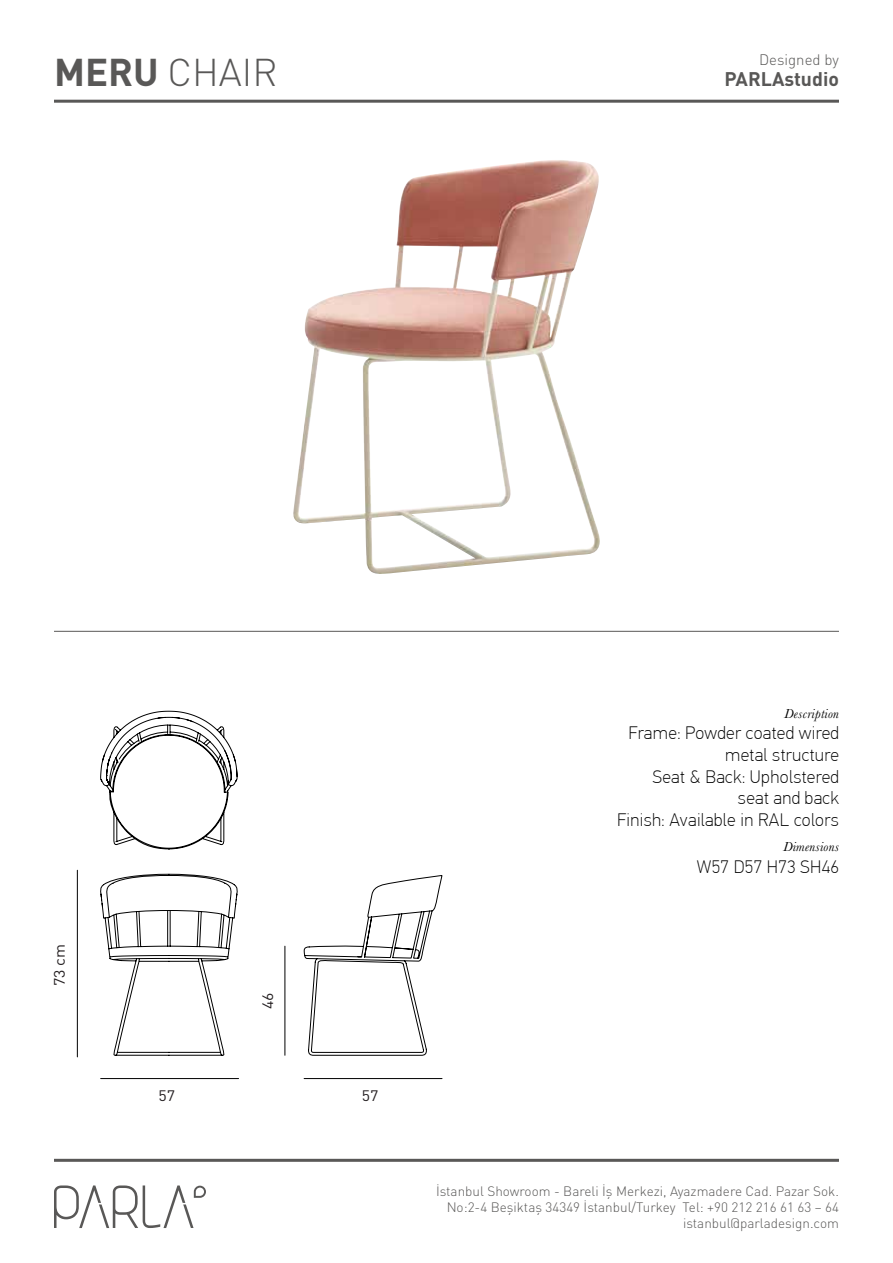
<style>
.page{position:relative;width:893px;height:1263px;background:#fff}
.page>*{position:absolute;margin:0;border:0;box-sizing:border-box;transform-origin:0 0}
.t1{font:300 38.25px "DIN Pro";color:#595857}
.t2{font:700 19.5px "DIN Pro";color:#595857}
.t3{font:100 18px/21.6px "PF Din Text Pro";letter-spacing:.02em;color:#000;text-align:right}
.t4{font:300 15px "DIN Pro";color:#595857}
.t5{font:15px "DIN Pro";color:#241f21;scale:1.06 1}
.t6{font:300 13.5px/16.2px "DIN Pro";color:#595857;text-align:right}
.t7{font:italic 13.5px "Baskerville";letter-spacing:.02em;color:#000}
.s1{font-weight:700}
</style>
<div class="page">
<hr style="left:54px;top:100px;width:785px;height:3px;background:#595857">
<hr style="left:54px;top:631px;width:785px;height:1px;background:#595857">
<hr style="left:54px;top:1159px;width:785px;height:3px;background:#595857">
<svg style="left:54px;top:1185px;width:152px;height:43px"></svg>
<img style="left:293px;top:160px;width:307px;height:414px">
<svg style="left:77px;top:870px;width:365px;height:209px"></svg>
<hr style="left:304px;top:1078px;width:138px;height:1px;background:#000">
<svg style="left:100px;top:711px;width:137px;height:138px"></svg>
<h1 class="t1" style="left:54px;top:47px;width:225px"><span class="s1">MERU</span> CHAIR</h1>
<p class="t4" style="left:759px;top:50px;width:81px">Designed by</p>
<h2 class="t2" style="left:724px;top:66px;width:116px">PARLAstudio</h2>
<p class="t5" style="left:49px;top:986px;width:41px;rotate:-90deg">73 cm</p>
<p class="t5" style="left:258px;top:1009px;width:17px;rotate:-90deg">46</p>
<p class="t5" style="left:158px;top:1085px;width:17px">57</p>
<p class="t5" style="left:362px;top:1085px;width:17px">57</p>
<p class="t7" style="left:784px;top:704px;width:56px">Description</p>
<h3 class="t3" style="left:617px;top:723px;width:223px">Frame: Powder coated wired metal structure<br>Seat &amp; Back: Upholstered seat and back<br>Finish: Available in RAL colors</h3>
<p class="t7" style="left:783px;top:838px;width:57px">Dimensions</p>
<h3 class="t3" style="left:697px;top:856px;width:144px">W57 D57 H73 SH46</h3>
<p class="t6" style="left:436px;top:1182px;width:404px">İstanbul Showroom - Bareli İş Merkezi, Ayazmadere Cad. Pazar Sok.<br>No:2-4 Beşiktaş 34349 İstanbul/Turkey Tel: +90 212 216 61 63 – 64 istanbul@parladesign.com</p>
</div>
